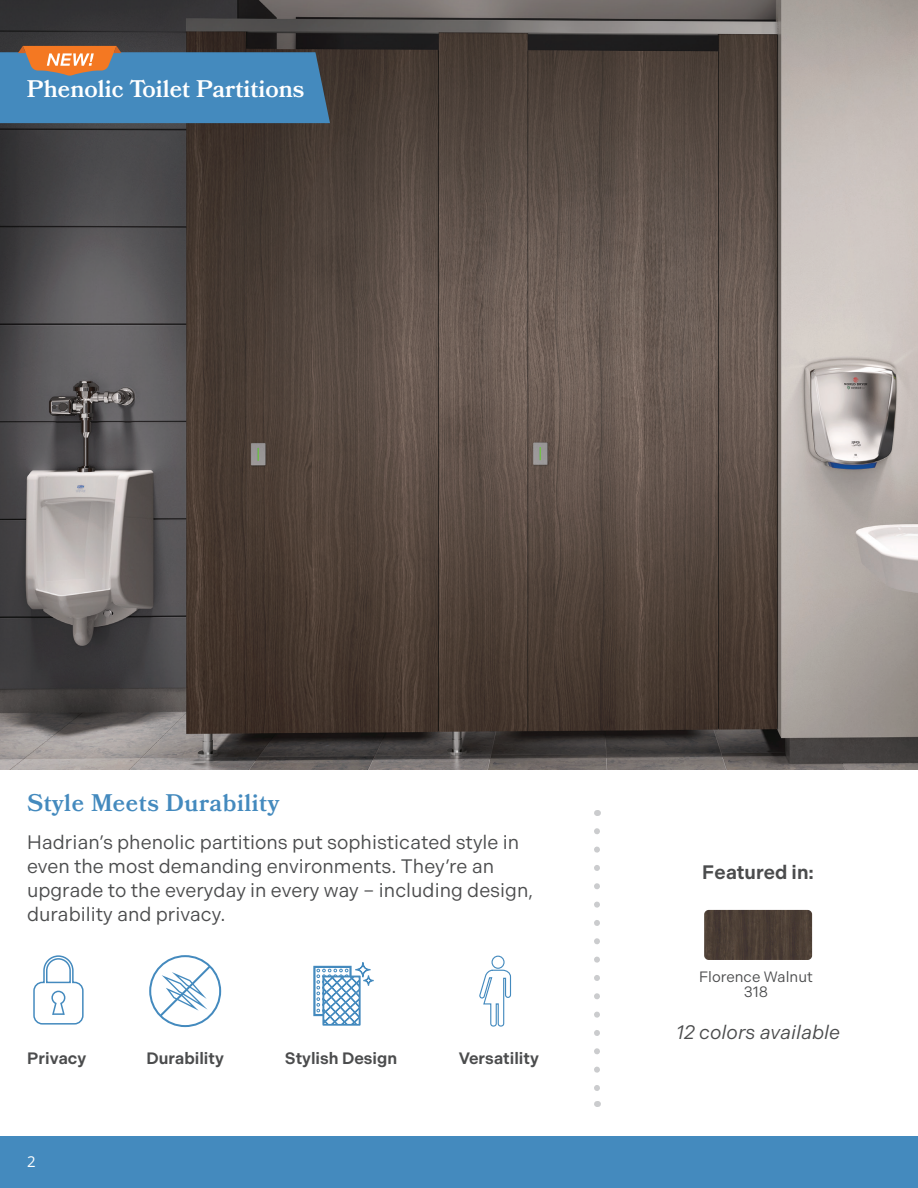
<style>
.page{position:relative;width:918px;height:1188px;background:#fff}
.page>*{position:absolute;margin:0;border:0;box-sizing:border-box;transform-origin:0 0}
.Header_32_32{font:600 24px "Bookmania";color:#fff}
.back_page_header{font:600 24px "Bookmania";letter-spacing:.02em;color:#448abe}
.back_page_header-2{font:19.5px/24px "Indivisible";color:#4b4c4d}
.back_page_body_copy{font:italic 19.5px "Indivisible";color:#4b4c4d}
.back_page_body_copy-2{font:600 19.5px "Indivisible";color:#4b4c4d}
.t1{font:600 16.5px "Indivisible";color:#4b4c4d}
.back_page_body_copy-3{font:15px "Indivisible";color:#4b4c4d}
.t2{font:15px "Open Sans";color:#fff}
.t3{font:600 12px "Open Sans";color:#fff}
</style>
<div class="page">
<img style="left:0;top:0;width:918px;height:770px">
<svg style="left:594px;top:831px;width:6px;height:260px"></svg>
<img style="left:704px;top:910px;width:108px;height:50px">
<svg style="left:0;top:46px;width:330px;height:77px"></svg>
<svg style="left:33px;top:955px;width:51px;height:70px"></svg>
<svg style="left:149px;top:955px;width:72px;height:72px"></svg>
<svg style="left:313px;top:962px;width:61px;height:64px"></svg>
<svg style="left:480px;top:955px;width:32px;height:72px"></svg>
<div style="left:0;top:1136px;width:918px;height:52px;background:#448abe"></div>
<p class="Header_32_32" style="left:27px;top:75px;width:279px">Phenolic Toilet Partitions</p>
<p class="back_page_header" style="left:27px;top:789px;width:254px">Style Meets Durability</p>
<p class="back_page_header-2" style="left:27px;top:830px;width:508px">Hadrian’s phenolic partitions put sophisticated style in even the most demanding environments. They’re an upgrade to the everyday in every way – including design, durability and privacy.</p>
<p class="t1" style="left:27px;top:1048px;width:60px">Privacy</p>
<p class="t1" style="left:146px;top:1048px;width:79px">Durability</p>
<p class="t1" style="left:285px;top:1048px;width:114px">Stylish Design</p>
<p class="t1" style="left:459px;top:1048px;width:82px">Versatility</p>
<p class="t3" style="left:27px;top:1148px;width:8px">2</p>
<p class="t2" style="left:27px;top:1152px;width:10px">2</p>
<p class="back_page_body_copy-2" style="left:702px;top:861px;width:113px">Featured in:</p>
<p class="back_page_body_copy-3" style="left:699px;top:968px;width:115px">Florence Walnut</p>
<p class="back_page_body_copy-3" style="left:744px;top:983px;width:26px">318</p>
<p class="back_page_body_copy" style="left:676px;top:1022px;width:166px">12 colors available</p>
</div>
